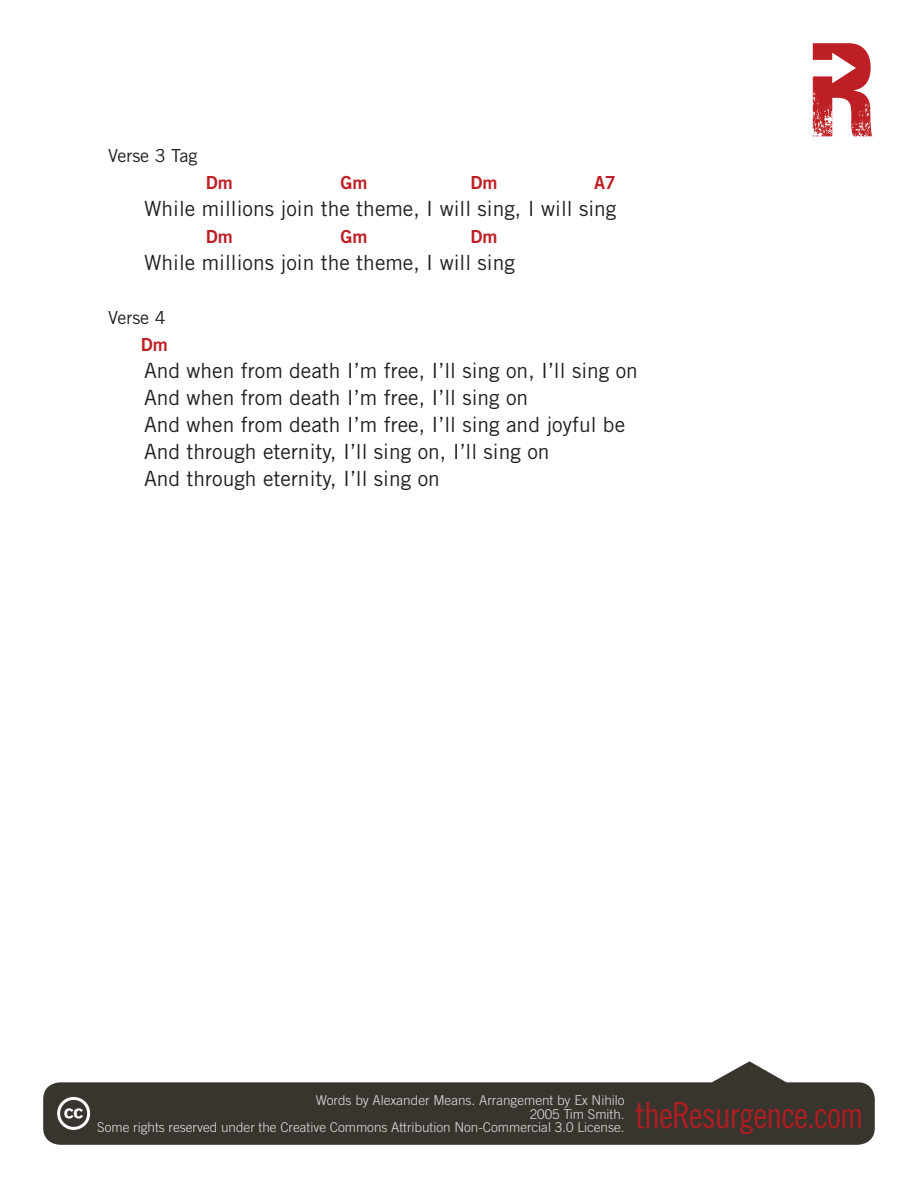
<style>
.page{position:relative;width:918px;height:1188px;background:#fff}
.page>*{position:absolute;margin:0;border:0;box-sizing:border-box;transform-origin:0 0}
.t1{font:36px "Trade Gothic Cond Eighteen";letter-spacing:-.03em;color:#ac1e21}
.t2{font:21px/27px "Trade Gothic";color:#231f20}
.t3{font:18px "Trade Gothic Bold Two";color:#be1f24}
.t4{font:18px "Trade Gothic";color:#231f20}
.t5{font:300 13.5px/13.5px "Trade Gothic";color:#e0e1e3;text-align:right}
</style>
<div class="page">
<svg style="left:43px;top:1061px;width:832px;height:84px;fill:#38342e"></svg>
<svg style="left:813px;top:43px;width:59px;height:93px"></svg>
<svg style="left:57px;top:1097px;width:33px;height:33px"></svg>
<p class="t4" style="left:108px;top:144px;width:91px">Verse 3 Tag</p>
<p class="t3" style="left:206px;top:171px;width:28px">Dm</p>
<p class="t3" style="left:340px;top:171px;width:28px">Gm</p>
<p class="t3" style="left:470px;top:171px;width:28px">Dm</p>
<p class="t3" style="left:594px;top:171px;width:23px">A7</p>
<p class="t2" style="left:144px;top:194px;width:474px">While millions join the theme, I will sing, I will sing</p>
<p class="t3" style="left:206px;top:225px;width:28px">Dm</p>
<p class="t3" style="left:340px;top:225px;width:28px">Gm</p>
<p class="t3" style="left:470px;top:225px;width:28px">Dm</p>
<p class="t2" style="left:144px;top:248px;width:372px">While millions join the theme, I will sing</p>
<p class="t4" style="left:108px;top:306px;width:59px">Verse 4</p>
<p class="t3" style="left:141px;top:333px;width:28px">Dm</p>
<p class="t2" style="left:144px;top:356px;width:495px">And when from death I’m free, I’ll sing on, I’ll sing on And when from death I’m free, I’ll sing on<br>And when from death I’m free, I’ll sing and joyful be And through eternity, I’ll sing on, I’ll sing on<br>And through eternity, I’ll sing on</p>
<p class="t5" style="left:97px;top:1094px;width:529px">Words by Alexander Means. Arrangement by Ex Nihilo<br>2005 Tim Smith.<br>Some rights reserved under the Creative Commons Attribution Non-Commercial 3.0 License.</p>
<h1 class="t1" style="left:635px;top:1093px;width:230px">theResurgence.com</h1>
</div>
